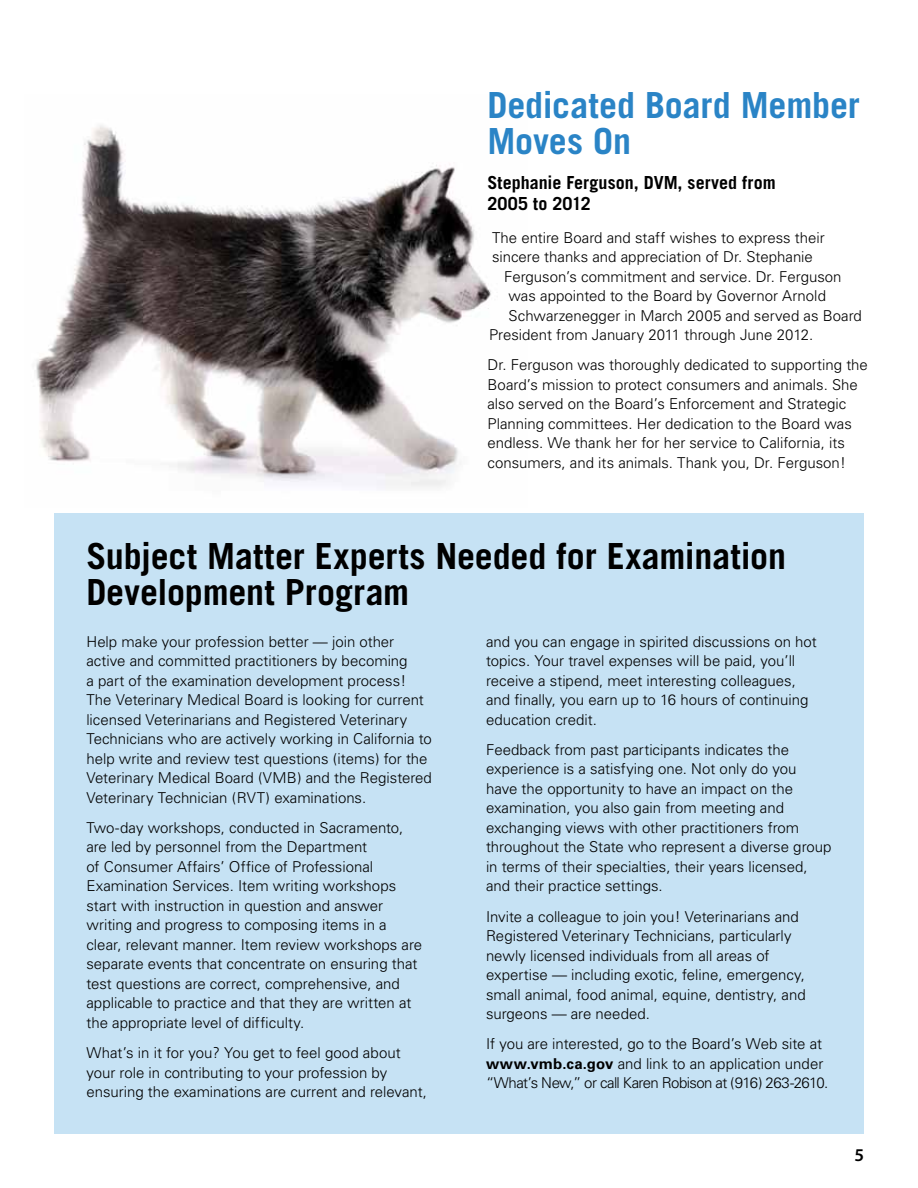
<style>
.page{position:relative;width:918px;height:1188px;background:#fff}
.page>*{position:absolute;margin:0;border:0;box-sizing:border-box;transform-origin:0 0}
.t1{font:700 36px/36px "Trade Gothic";letter-spacing:-.005em;color:#000}
.t2{font:700 36px/36px "Trade Gothic";letter-spacing:-.005em;color:#2a84c6}
.t3{font:700 18px/21px "Trade Gothic LT Std";letter-spacing:.005em;color:#000}
.t4{font:600 18px "Myriad Pro";color:#000}
.t5{font:300 15px/19.5px "Univers";color:#000}
.s1{font-family:"Univers CE";font-weight:700}
</style>
<div class="page">
<div style="left:54px;top:513px;width:810px;height:621px;background:#c6e2f4"></div>
<img style="left:35px;top:125px;width:456px;height:363px">
<h1 class="t2" style="left:488px;top:87px;width:374px">Dedicated Board Member<br>Moves On</h1>
<p class="t3" style="left:488px;top:171px;width:290px">Stephanie Ferguson, DVM, served from<br>2005 to 2012</p>
<p class="t5" style="left:492px;top:227px;width:334px">The entire Board and staff wishes to express their</p>
<p class="t5" style="left:492px;top:247px;width:322px">sincere thanks and appreciation of Dr. Stephanie</p>
<p class="t5" style="left:504px;top:266px;width:339px">Ferguson’s commitment and service. Dr. Ferguson</p>
<p class="t5" style="left:508px;top:286px;width:319px">was appointed to the Board by Governor Arnold</p>
<p class="t5" style="left:508px;top:305px;width:355px">Schwarzenegger in March 2005 and served as Board</p>
<p class="t5" style="left:489px;top:325px;width:326px">President from January 2011 through June 2012.</p>
<p class="t5" style="left:488px;top:355px;width:382px">Dr. Ferguson was thoroughly dedicated to supporting the Board’s mission to protect consumers and animals. She also served on the Board’s Enforcement and Strategic Planning committees. Her dedication to the Board was endless. We thank her for her service to California, its consumers, and its animals. Thank you, Dr. Ferguson!</p>
<h1 class="t1" style="left:86px;top:538px;width:701px">Subject Matter Experts Needed for Examination<br>Development Program</h1>
<p class="t5" style="left:86px;top:632px;width:347px">Help make your profession better — join other active and committed practitioners by becoming<br>a part of the examination development process!<br>The Veterinary Medical Board is looking for current licensed Veterinarians and Registered Veterinary Technicians who are actively working in California to help write and review test questions (items) for the Veterinary Medical Board (VMB) and the Registered Veterinary Technician (RVT) examinations.</p>
<p class="t5" style="left:86px;top:818px;width:337px">Two-day workshops, conducted in Sacramento, are led by personnel from the Department<br>of Consumer Affairs’ Office of Professional Examination Services. Item writing workshops start with instruction in question and answer writing and progress to composing items in a clear, relevant manner. Item review workshops are separate events that concentrate on ensuring that test questions are correct, comprehensive, and applicable to practice and that they are written at the appropriate level of difficulty.</p>
<p class="t5" style="left:86px;top:1043px;width:342px">What’s in it for you? You get to feel good about your role in contributing to your profession by ensuring the examinations are current and relevant,</p>
<p class="t5" style="left:486px;top:632px;width:332px">and you can engage in spirited discussions on hot topics. Your travel expenses will be paid, you’ll receive a stipend, meet interesting colleagues, and finally, you earn up to 16 hours of continuing education credit.</p>
<p class="t5" style="left:486px;top:740px;width:347px">Feedback from past participants indicates the experience is a satisfying one. Not only do you<br>have the opportunity to have an impact on the examination, you also gain from meeting and exchanging views with other practitioners from throughout the State who represent a diverse group in terms of their specialties, their years licensed, and their practice settings.</p>
<p class="t5" style="left:486px;top:907px;width:321px">Invite a colleague to join you! Veterinarians and Registered Veterinary Technicians, particularly newly licensed individuals from all areas of expertise — including exotic, feline, emergency, small animal, food animal, equine, dentistry, and surgeons — are needed.</p>
<p class="t5" style="left:486px;top:1034px;width:344px">If you are interested, go to the Board’s Web site at <span class="s1">www.vmb.ca.gov</span> and link to an application under “What’s New,” or call Karen Robison at (916) 263-2610.</p>
<p class="t4" style="left:854px;top:1145px;width:11px">5</p>
</div>
